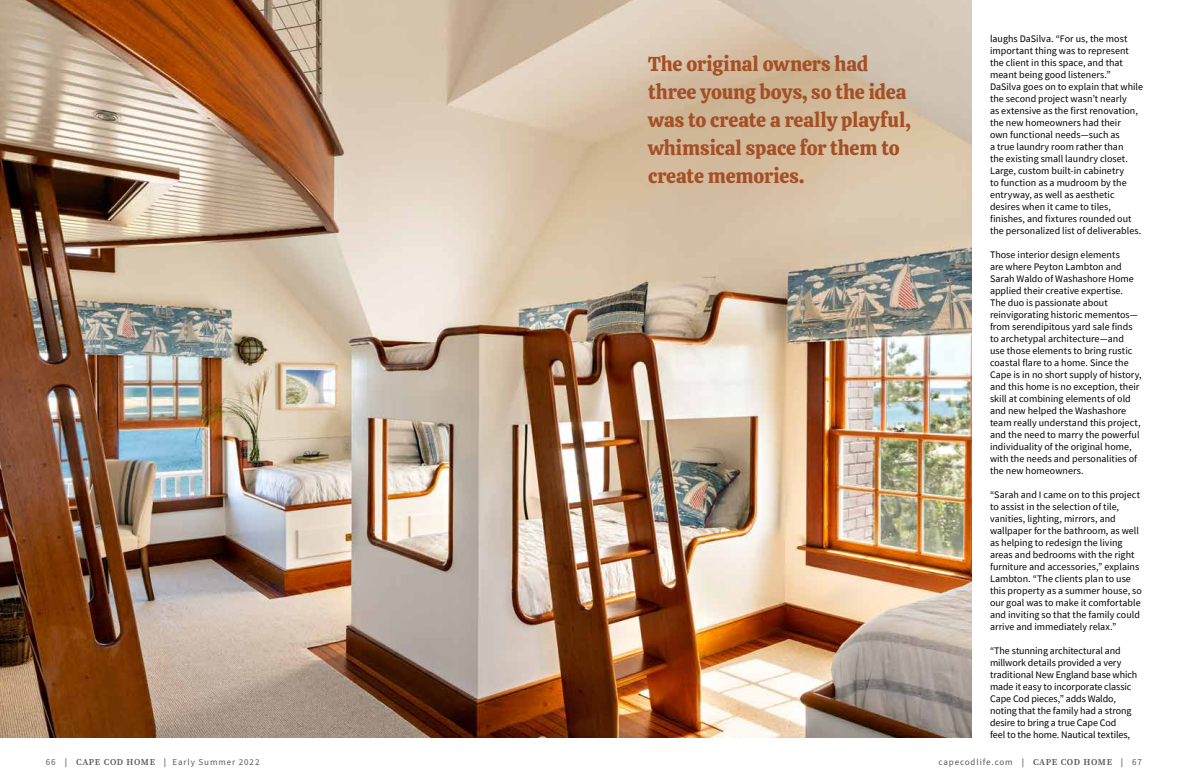
<style>
.page{position:relative;width:1188px;height:783px;background:#fff}
.page>*{position:absolute;margin:0;border:0;box-sizing:border-box;transform-origin:0 0}
.t1{font:20px/28px "Calistoga";letter-spacing:-.005em;color:#a44f25}
.t2{font:10px/12px "Source Sans Pro";color:#000}
.t3{font:9px "Source Sans 3";letter-spacing:.1em;color:#5a5b5d}
.t4{font:9px "Source Sans 3";letter-spacing:.1em;color:#58595b}
.s1{font-weight:600;color:#58595b}
.s2{font-family:"Source Serif 4";font-weight:600}
.s3{font-weight:600}
</style>
<div class="page">
<img style="left:0;top:0;width:972px;height:738px">
<h1 class="t1" style="left:648px;top:49px;width:264px">The original owners had three young boys, so the idea was to create a really playful, whimsical space for them to create memories.</h1>
<p class="t2" style="left:990px;top:32px;width:155px">laughs DaSilva. “For us, the most important thing was to represent the client in this space, and that meant being good listeners.”<br>DaSilva goes on to explain that while the second project wasn’t nearly<br>as extensive as the first renovation, the new homeowners had their<br>own functional needs—such as<br>a true laundry room rather than<br>the existing small laundry closet.<br>Large, custom built-in cabinetry<br>to function as a mudroom by the entryway, as well as aesthetic desires when it came to tiles, finishes, and fixtures rounded out the personalized list of deliverables.</p>
<p class="t2" style="left:990px;top:248px;width:153px">Those interior design elements<br>are where Peyton Lambton and<br>Sarah Waldo of Washashore Home applied their creative expertise.<br>The duo is passionate about reinvigorating historic mementos— from serendipitous yard sale finds to archetypal architecture—and<br>use those elements to bring rustic coastal flare to a home. Since the<br>Cape is in no short supply of history, and this home is no exception, their skill at combining elements of old and new helped the Washashore team really understand this project, and the need to marry the powerful individuality of the original home, with the needs and personalities of the new homeowners.</p>
<p class="t2" style="left:990px;top:488px;width:153px">“Sarah and I came on to this project to assist in the selection of tile, vanities, lighting, mirrors, and wallpaper for the bathroom, as well as helping to redesign the living areas and bedrooms with the right furniture and accessories,” explains Lambton. “The clients plan to use this property as a summer house, so our goal was to make it comfortable and inviting so that the family could arrive and immediately relax.”</p>
<p class="t2" style="left:990px;top:644px;width:149px">“The stunning architectural and millwork details provided a very traditional New England base which made it easy to incorporate classic Cape Cod pieces,” adds Waldo, noting that the family had a strong desire to bring a true Cape Cod<br>feel to the home. Nautical textiles,</p>
<p class="t3" style="left:46px;top:756px;width:215px">66 <span class="s1">|</span> <span class="s2">CAPE COD HOME</span> <span class="s1">|</span> Early Summer 2022</p>
<p class="t4" style="left:938px;top:756px;width:205px">capecodlife.com <span class="s3">|</span> <span class="s2">CAPE COD HOME</span> <span class="s3">|</span> 67</p>
</div>
